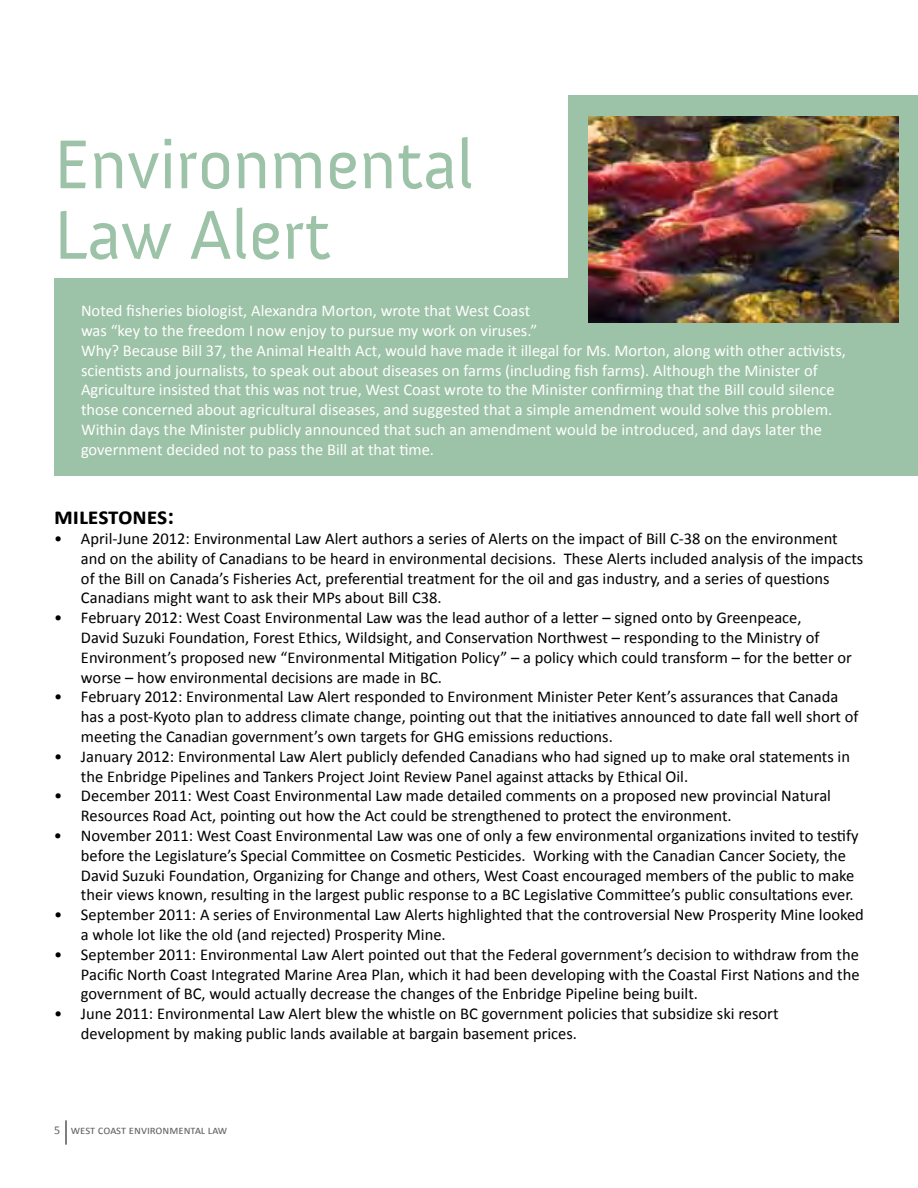
<style>
.page{position:relative;width:918px;height:1188px;background:#fff}
.page>*{position:absolute;margin:0;border:0;box-sizing:border-box;transform-origin:0 0}
.t1{font:70.5px/70.5px "Anivers";color:#9cc2a7}
.t2{font:700 24px "Calibri";color:#000}
.t3{font:16.5px/19.8px "Calibri";color:#000}
.t4{font:16.5px/19.8px "Calibri";color:#fff}
.t5{font:12px "Calibri";color:#636466}
</style>
<div class="page">
<svg style="left:66px;top:1120px;width:1px;height:25px"></svg>
<div style="left:54px;top:278px;width:864px;height:198px;background:#9cc2a7"></div>
<div style="left:569px;top:95px;width:349px;height:239px;background:#9cc2a7"></div>
<img style="left:588px;top:116px;width:311px;height:207px">
<h1 class="t1" style="left:54px;top:130px;width:422px">Environmental<br>Law Alert</h1>
<p class="t4" style="left:81px;top:301px;width:766px">Noted fisheries biologist, Alexandra Morton, wrote that West Coast<br>was “key to the freedom I now enjoy to pursue my work on viruses.”<br>Why? Because Bill 37, the Animal Health Act, would have made it illegal for Ms. Morton, along with other activists, scientists and journalists, to speak out about diseases on farms (including fish farms). Although the Minister of Agriculture insisted that this was not true, West Coast wrote to the Minister confirming that the Bill could silence those concerned about agricultural diseases, and suggested that a simple amendment would solve this problem.<br>Within days the Minister publicly announced that such an amendment would be introduced, and days later the government decided not to pass the Bill at that time.</p>
<h2 class="t2" style="left:54px;top:501px;width:122px">milestones:</h2>
<p class="t3" style="left:81px;top:529px;width:784px;text-indent:-27px">• April-June 2012: Environmental Law Alert authors a series of Alerts on the impact of Bill C-38 on the environment and on the ability of Canadians to be heard in environmental decisions. These Alerts included analysis of the impacts of the Bill on Canada’s Fisheries Act, preferential treatment for the oil and gas industry, and a series of questions Canadians might want to ask their MPs about Bill C38.</p>
<p class="t3" style="left:81px;top:608px;width:772px;text-indent:-27px">• February 2012: West Coast Environmental Law was the lead author of a letter – signed onto by Greenpeace,<br>David Suzuki Foundation, Forest Ethics, Wildsight, and Conservation Northwest – responding to the Ministry of Environment’s proposed new “Environmental Mitigation Policy” – a policy which could transform – for the better or worse – how environmental decisions are made in BC.</p>
<p class="t3" style="left:81px;top:687px;width:779px;text-indent:-27px">• February 2012: Environmental Law Alert responded to Environment Minister Peter Kent’s assurances that Canada has a post-Kyoto plan to address climate change, pointing out that the initiatives announced to date fall well short of meeting the Canadian government’s own targets for GHG emissions reductions.</p>
<p class="t3" style="left:81px;top:746px;width:771px;text-indent:-27px">• January 2012: Environmental Law Alert publicly defended Canadians who had signed up to make oral statements in the Enbridge Pipelines and Tankers Project Joint Review Panel against attacks by Ethical Oil.</p>
<p class="t3" style="left:81px;top:786px;width:752px;text-indent:-27px">• December 2011: West Coast Environmental Law made detailed comments on a proposed new provincial Natural<br>Resources Road Act, pointing out how the Act could be strengthened to protect the environment.</p>
<p class="t3" style="left:81px;top:826px;width:779px;text-indent:-27px">• November 2011: West Coast Environmental Law was one of only a few environmental organizations invited to testify before the Legislature’s Special Committee on Cosmetic Pesticides. Working with the Canadian Cancer Society, the David Suzuki Foundation, Organizing for Change and others, West Coast encouraged members of the public to make their views known, resulting in the largest public response to a BC Legislative Committee’s public consultations ever.</p>
<p class="t3" style="left:81px;top:905px;width:784px;text-indent:-27px">• September 2011: A series of Environmental Law Alerts highlighted that the controversial New Prosperity Mine looked a whole lot like the old (and rejected) Prosperity Mine.</p>
<p class="t3" style="left:81px;top:944px;width:780px;text-align:justify;text-indent:-27px">• September 2011: Environmental Law Alert pointed out that the Federal government’s decision to withdraw from the Pacific North Coast Integrated Marine Area Plan, which it had been developing with the Coastal First Nations and the government of BC, would actually decrease the changes of the Enbridge Pipeline being built.</p>
<p class="t3" style="left:81px;top:1004px;width:699px;text-indent:-27px">• June 2011: Environmental Law Alert blew the whistle on BC government policies that subsidize ski resort development by making public lands available at bargain basement prices.</p>
<p class="t5" style="left:54px;top:1123px;width:175px">5 west coast environmental law</p>
</div>
